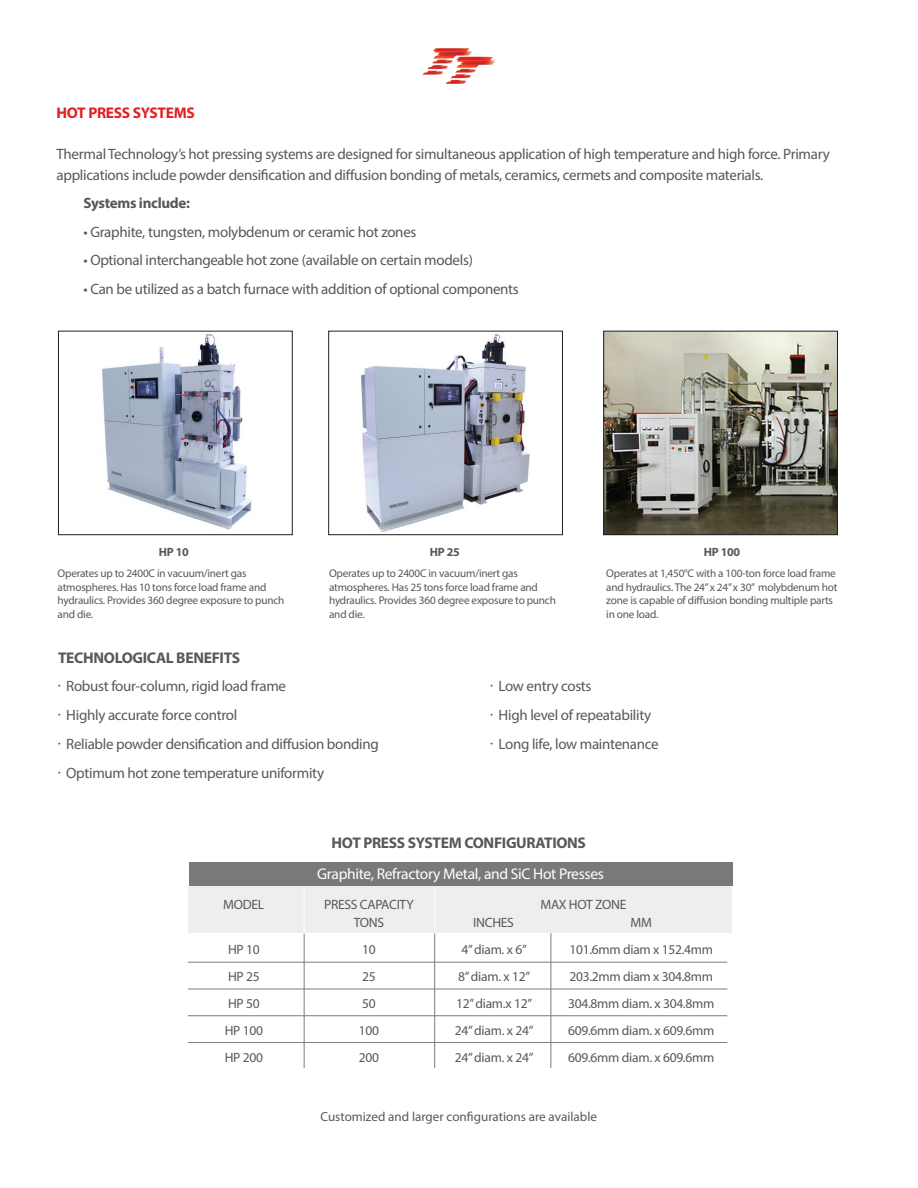
<style>
.page{position:relative;width:918px;height:1188px;background:#fff}
.page>*{position:absolute;margin:0;border:0;box-sizing:border-box;transform-origin:0 0}
.t1{font:700 15.45px "Myriad Pro";letter-spacing:-.02em;color:#57585a}
.t2{font:15.45px "Myriad Pro";letter-spacing:-.02em;color:#fff}
.t3{font:700 15.45px "Myriad Pro";letter-spacing:-.02em;color:#e41f25}
.t4{font:15px/21px "Myriad Pro";letter-spacing:-.02em;color:#57585a}
.t5{font:700 15px "Myriad Pro";letter-spacing:-.02em;color:#57585a}
.t6{font:13.5px/27px "Myriad Pro";letter-spacing:-.02em;color:#57585a;text-align:center}
.t7{font:13.2px "Myriad Pro";color:#57585a}
.t8{font:700 12px "Myriad Pro";letter-spacing:-.02em;color:#57585a}
.t9{font:11.25px/13.5px "Myriad Pro";letter-spacing:-.02em;color:#57585a}
</style>
<div class="page">
<img style="left:102px;top:334px;width:151px;height:196px">
<div style="left:58px;top:331px;width:235px;height:204px;border:1px solid #231f20"></div>
<img style="left:361px;top:334px;width:169px;height:199px">
<div style="left:328px;top:331px;width:235px;height:204px;border:1px solid #231f20"></div>
<img style="left:605px;top:333px;width:231px;height:200px">
<div style="left:603px;top:331px;width:235px;height:204px;border:1px solid #231f20"></div>
<img style="left:422px;top:48px;width:74px;height:36px">
<div style="left:189px;top:886px;width:543px;height:47px;background:#eeeeef"></div>
<div style="left:189px;top:862px;width:544px;height:23px;background:#79797a"></div>
<hr style="left:304px;top:933px;width:1px;height:135px;background:#808285">
<hr style="left:304px;top:889px;width:1px;height:44px;background:#fff">
<hr style="left:434px;top:933px;width:1px;height:135px;background:#808285">
<hr style="left:434px;top:889px;width:1px;height:44px;background:#fff">
<hr style="left:550px;top:933px;width:1px;height:135px;background:#808285">
<hr style="left:188px;top:962px;width:539px;height:1px;background:#808285">
<hr style="left:188px;top:988px;width:539px;height:1px;background:#808285">
<hr style="left:188px;top:1015px;width:539px;height:1px;background:#808285">
<hr style="left:188px;top:1042px;width:539px;height:1px;background:#808285">
<p class="t3" style="left:57px;top:102px;width:140px">HOT PRESS SYSTEMS</p>
<p class="t4" style="left:57px;top:143px;width:775px">Thermal Technology’s hot pressing systems are designed for simultaneous application of high temperature and high force. Primary applications include powder densification and diffusion bonding of metals, ceramics, cermets and composite materials.</p>
<p class="t5" style="left:84px;top:194px;width:108px">Systems include:</p>
<p class="t4" style="left:84px;top:221px;width:334px">• Graphite, tungsten, molybdenum or ceramic hot zones</p>
<p class="t4" style="left:84px;top:250px;width:391px">• Optional interchangeable hot zone (available on certain models)</p>
<p class="t4" style="left:84px;top:278px;width:437px">• Can be utilized as a batch furnace with addition of optional components</p>
<p class="t8" style="left:159px;top:544px;width:32px">HP 10</p>
<p class="t8" style="left:430px;top:544px;width:32px">HP 25</p>
<p class="t8" style="left:704px;top:544px;width:38px">HP 100</p>
<p class="t9" style="left:58px;top:566px;width:228px">Operates up to 2400C in vacuum/inert gas atmospheres. Has 10 tons force load frame and hydraulics. Provides 360 degree exposure to punch and die.</p>
<p class="t9" style="left:329px;top:567px;width:228px">Operates up to 2400C in vacuum/inert gas atmospheres. Has 25 tons force load frame and hydraulics. Provides 360 degree exposure to punch and die.</p>
<p class="t9" style="left:606px;top:567px;width:233px">Operates at 1,450°C with a 100-ton force load frame and hydraulics. The 24” x 24” x 30” molybdenum hot zone is capable of diffusion bonding multiple parts in one load.</p>
<p class="t1" style="left:58px;top:648px;width:184px">TECHNOLOGICAL BENEFITS</p>
<p class="t4" style="left:58px;top:675px;width:230px"><sup>•</sup> Robust four-column, rigid load frame</p>
<p class="t4" style="left:58px;top:704px;width:181px"><sup>•</sup> Highly accurate force control</p>
<p class="t4" style="left:58px;top:733px;width:322px"><sup>•</sup> Reliable powder densification and diffusion bonding</p>
<p class="t4" style="left:58px;top:762px;width:268px"><sup>•</sup> Optimum hot zone temperature uniformity</p>
<p class="t4" style="left:490px;top:675px;width:103px"><sup>•</sup> Low entry costs</p>
<p class="t4" style="left:490px;top:704px;width:162px"><sup>•</sup> High level of repeatability</p>
<p class="t4" style="left:490px;top:733px;width:170px"><sup>•</sup> Long life, low maintenance</p>
<p class="t6" style="left:223px;top:890px;width:43px">MODEL</p>
<p class="t6" style="left:225px;top:935px;width:40px;text-align:left">HP 10<br>HP 25<br>HP 50<br>HP 100<br>HP 200</p>
<p class="t1" style="left:332px;top:833px;width:256px">HOT PRESS SYSTEM CONFIGURATIONS</p>
<p class="t2" style="left:317px;top:864px;width:288px">Graphite, Refractory Metal, and SiC Hot Presses</p>
<p class="t6" style="left:324px;top:895px;width:91px;line-height:18px">PRESS CAPACITY<br>TONS</p>
<p class="t6" style="left:359px;top:935px;width:22px;text-align:left">10<br>25<br>50<br>100<br>200</p>
<p class="t6" style="left:455px;top:908px;width:80px">INCHES<br>4” diam. x 6”<br>8” diam. x 12”<br>12” diam.x 12”<br>24” diam. x 24”<br>24” diam. x 24”</p>
<p class="t6" style="left:541px;top:890px;width:87px">MAX HOT ZONE</p>
<p class="t6" style="left:568px;top:908px;width:148px">MM<br>101.6mm diam x 152.4mm<br>203.2mm diam x 304.8mm<br>304.8mm diam. x 304.8mm<br>609.6mm diam. x 609.6mm<br>609.6mm diam. x 609.6mm</p>
<p class="t7" style="left:321px;top:1108px;width:278px">Customized and larger configurations are available</p>
</div>
